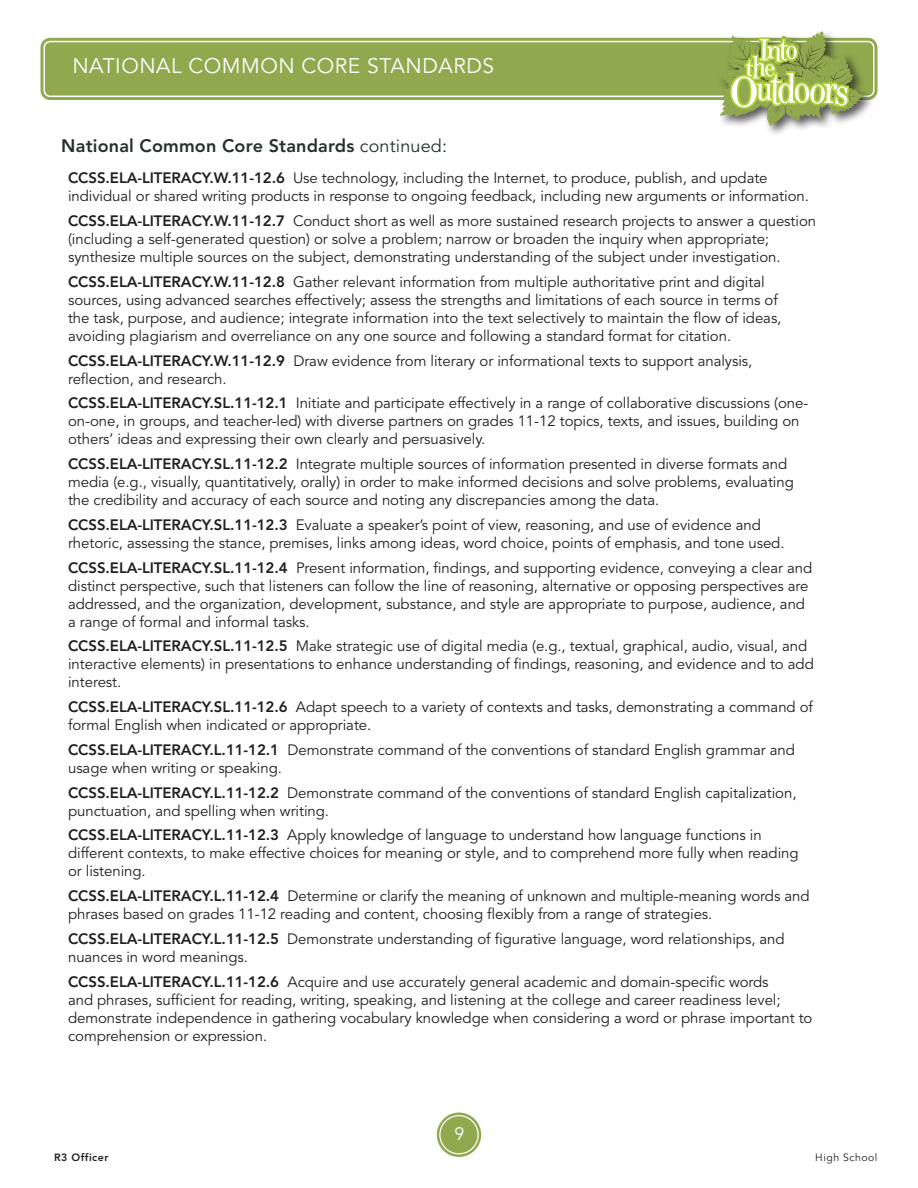
<style>
.page{position:relative;width:918px;height:1188px;background:#fff}
.page>*{position:absolute;margin:0;border:0;box-sizing:border-box;transform-origin:0 0}
.t1{font:21px "Avenir";letter-spacing:.025em;color:#fff}
.t2{font:800 18px "Avenir";letter-spacing:.01em;color:#27302f}
.t3{font:18px "Avenir";color:#fff}
.t4{font:15px/18px "Avenir";letter-spacing:-.005em;color:#231f20}
.t5{font:10.5px "Avenir";letter-spacing:.05em;color:#231f20}
.t6{font:800 10.5px "Avenir";letter-spacing:.05em;color:#231f20}
.s1{font-weight:400}
.s2{font-weight:800}
</style>
<div class="page">
<div style="left:441px;top:1116px;width:36px;height:37px;background:#90a94f;border-radius:50%"></div>
<div style="left:437px;top:1113px;width:44px;height:44px;border:2px solid #90a94f;border-radius:50%"></div>
<div style="left:442px;top:1118px;width:34px;height:34px;border:2px solid #90a94f;border-radius:50%"></div>
<div style="left:45px;top:42px;width:828px;height:54px;background:#90a94f;border-radius:5px"></div>
<div style="left:40px;top:38px;width:837px;height:62px;border:3px solid #90a94f;border-radius:8px"></div>
<div style="left:47px;top:44px;width:824px;height:50px;border:3px solid #90a94f;border-radius:2px"></div>
<div style="left:716px;top:29px;width:159px;height:109px;background:#231f20;opacity:.75"></div>
<svg style="left:728px;top:29px;width:123px;height:109px"></svg>
<svg style="left:719px;top:31px;width:144px;height:95px"></svg>
<p class="t1" style="left:72px;top:54px;width:423px">NATIONAL COMMON CORE STANDARDS</p>
<h2 class="t2" style="left:61px;top:135px;width:387px">National Common Core Standards <span class="s1">continued:</span></h2>
<p class="t4" style="left:68px;top:170px;width:742px"><span class="s2">CCSS.ELA-LITERACY.W.11-12.6</span> Use technology, including the Internet, to produce, publish, and update individual or shared writing products in response to ongoing feedback, including new arguments or information.</p>
<p class="t4" style="left:68px;top:212px;width:750px"><span class="s2">CCSS.ELA-LITERACY.W.11-12.7</span> Conduct short as well as more sustained research projects to answer a question (including a self-generated question) or solve a problem; narrow or broaden the inquiry when appropriate; synthesize multiple sources on the subject, demonstrating understanding of the subject under investigation.</p>
<p class="t4" style="left:68px;top:273px;width:715px"><span class="s2">CCSS.ELA-LITERACY.W.11-12.8</span> Gather relevant information from multiple authoritative print and digital sources, using advanced searches effectively; assess the strengths and limitations of each source in terms of the task, purpose, and audience; integrate information into the text selectively to maintain the flow of ideas, avoiding plagiarism and overreliance on any one source and following a standard format for citation.</p>
<p class="t4" style="left:68px;top:352px;width:686px"><span class="s2">CCSS.ELA-LITERACY.W.11-12.9</span> Draw evidence from literary or informational texts to support analysis, reflection, and research.</p>
<p class="t4" style="left:68px;top:395px;width:742px"><span class="s2">CCSS.ELA-LITERACY.SL.11-12.1</span> Initiate and participate effectively in a range of collaborative discussions (one&shy;on-one, in groups, and teacher-led) with diverse partners on grades 11-12 topics, texts, and issues, building on others’ ideas and expressing their own clearly and persuasively.</p>
<p class="t4" style="left:68px;top:455px;width:727px"><span class="s2">CCSS.ELA-LITERACY.SL.11-12.2</span> Integrate multiple sources of information presented in diverse formats and media (e.g., visually, quantitatively, orally) in order to make informed decisions and solve problems, evaluating the credibility and accuracy of each source and noting any discrepancies among the data.</p>
<p class="t4" style="left:68px;top:516px;width:718px"><span class="s2">CCSS.ELA-LITERACY.SL.11-12.3</span> Evaluate a speaker’s point of view, reasoning, and use of evidence and rhetoric, assessing the stance, premises, links among ideas, word choice, points of emphasis, and tone used.</p>
<p class="t4" style="left:68px;top:559px;width:746px"><span class="s2">CCSS.ELA-LITERACY.SL.11-12.4</span> Present information, findings, and supporting evidence, conveying a clear and distinct perspective, such that listeners can follow the line of reasoning, alternative or opposing perspectives are addressed, and the organization, development, substance, and style are appropriate to purpose, audience, and a range of formal and informal tasks.</p>
<p class="t4" style="left:68px;top:638px;width:747px"><span class="s2">CCSS.ELA-LITERACY.SL.11-12.5</span> Make strategic use of digital media (e.g., textual, graphical, audio, visual, and interactive elements) in presentations to enhance understanding of findings, reasoning, and evidence and to add interest.</p>
<p class="t4" style="left:68px;top:698px;width:746px"><span class="s2">CCSS.ELA-LITERACY.SL.11-12.6</span> Adapt speech to a variety of contexts and tasks, demonstrating a command of formal English when indicated or appropriate.</p>
<p class="t4" style="left:68px;top:741px;width:728px"><span class="s2">CCSS.ELA-LITERACY.L.11-12.1</span> Demonstrate command of the conventions of standard English grammar and usage when writing or speaking.</p>
<p class="t4" style="left:68px;top:784px;width:730px"><span class="s2">CCSS.ELA-LITERACY.L.11-12.2</span> Demonstrate command of the conventions of standard English capitalization, punctuation, and spelling when writing.</p>
<p class="t4" style="left:68px;top:827px;width:732px"><span class="s2">CCSS.ELA-LITERACY.L.11-12.3</span> Apply knowledge of language to understand how language functions in different contexts, to make effective choices for meaning or style, and to comprehend more fully when reading or listening.</p>
<p class="t4" style="left:68px;top:887px;width:743px"><span class="s2">CCSS.ELA-LITERACY.L.11-12.4</span> Determine or clarify the meaning of unknown and multiple-meaning words and phrases based on grades 11-12 reading and content, choosing flexibly from a range of strategies.</p>
<p class="t4" style="left:68px;top:930px;width:718px"><span class="s2">CCSS.ELA-LITERACY.L.11-12.5</span> Demonstrate understanding of figurative language, word relationships, and nuances in word meanings.</p>
<p class="t4" style="left:68px;top:973px;width:746px"><span class="s2">CCSS.ELA-LITERACY.L.11-12.6</span> Acquire and use accurately general academic and domain-specific words<br>and phrases, sufficient for reading, writing, speaking, and listening at the college and career readiness level; demonstrate independence in gathering vocabulary knowledge when considering a word or phrase important to comprehension or expression.</p>
<p class="t3" style="left:454px;top:1124px;width:11px">9</p>
<p class="t6" style="left:54px;top:1151px;width:56px">R3 Officer</p>
<p class="t5" style="left:815px;top:1151px;width:64px">High School</p>
</div>
